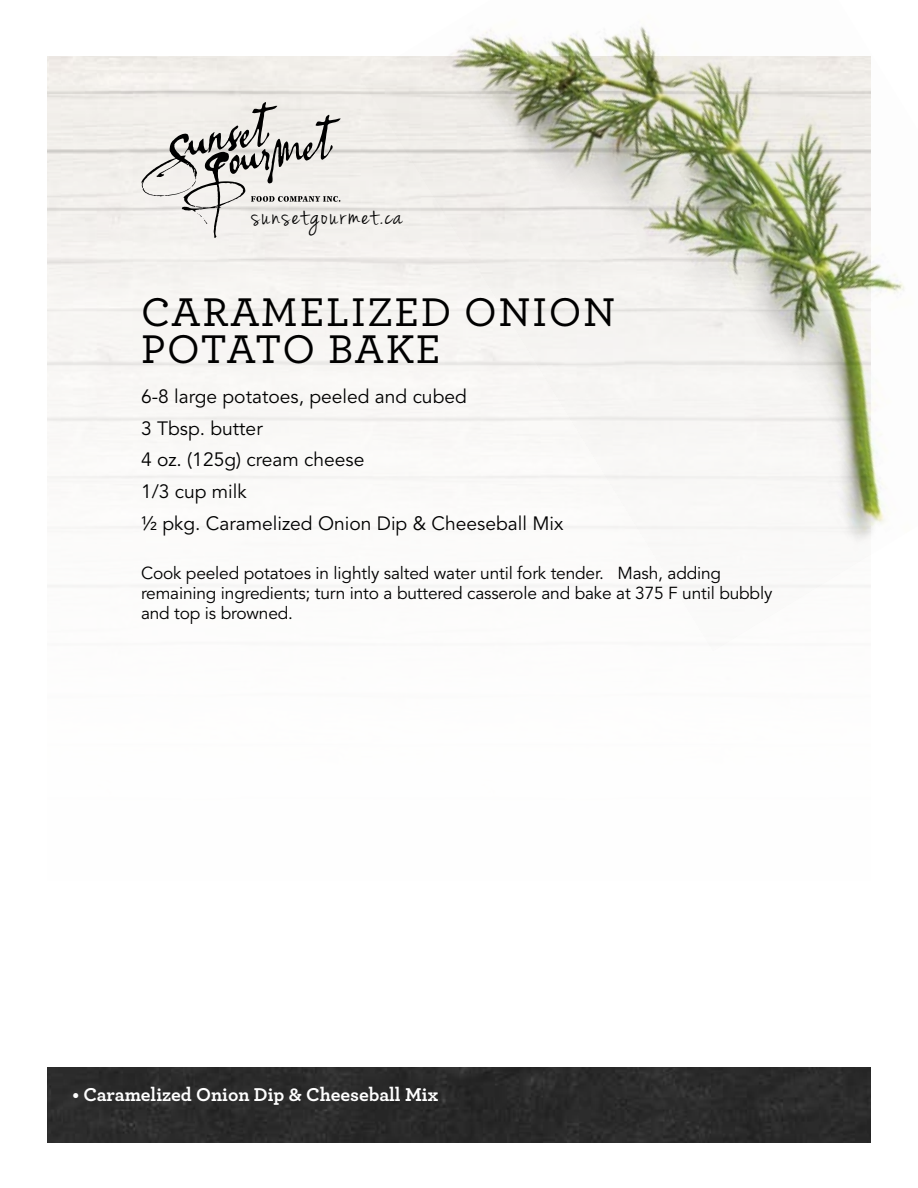
<style>
.page{position:relative;width:918px;height:1188px;background:#fff}
.page>*{position:absolute;margin:0;border:0;box-sizing:border-box;transform-origin:0 0}
.t1{font:500 42px/36.6px "Archer";letter-spacing:.04em;color:#000}
.t2{font:30px "Jenna Sue";letter-spacing:.07em;color:#000}
.t3{font:700 19.5px "Archer";color:#fff}
.t4{font:19.2px/31.8px "Avenir LT Std";color:#000}
.t5{font:17.25px/20.2px "Avenir LT Std";letter-spacing:-.01em;color:#000}
</style>
<div class="page">
<svg style="left:141px;top:101px;width:200px;height:139px;background:#d5d2cf"></svg>
<div style="left:47px;top:1068px;width:824px;height:74px;background:#2b2b2b"></div>
<img style="left:361px;top:26px;width:544px;height:619px">
<h2 class="t2" style="left:252px;top:198px;width:152px">sunsetgourmet.ca</h2>
<h1 class="t1" style="left:141px;top:292px;width:476px">CARAMELIZED ONION<br>POTATO BAKE</h1>
<p class="t4" style="left:141px;top:381px;width:424px">6-8 large potatoes, peeled and cubed<br>3 Tbsp. butter<br>4 oz. (125g) cream cheese<br>1/3 cup milk<br>½ pkg. Caramelized Onion Dip &amp; Cheeseball Mix</p>
<p class="t5" style="left:141px;top:563px;width:633px">Cook peeled potatoes in lightly salted water until fork tender. Mash, adding remaining ingredients; turn into a buttered casserole and bake at 375 F until bubbly and top is browned.</p>
<p class="t3" style="left:72px;top:1079px;width:367px">• Caramelized Onion Dip &amp; Cheeseball Mix</p>
</div>
